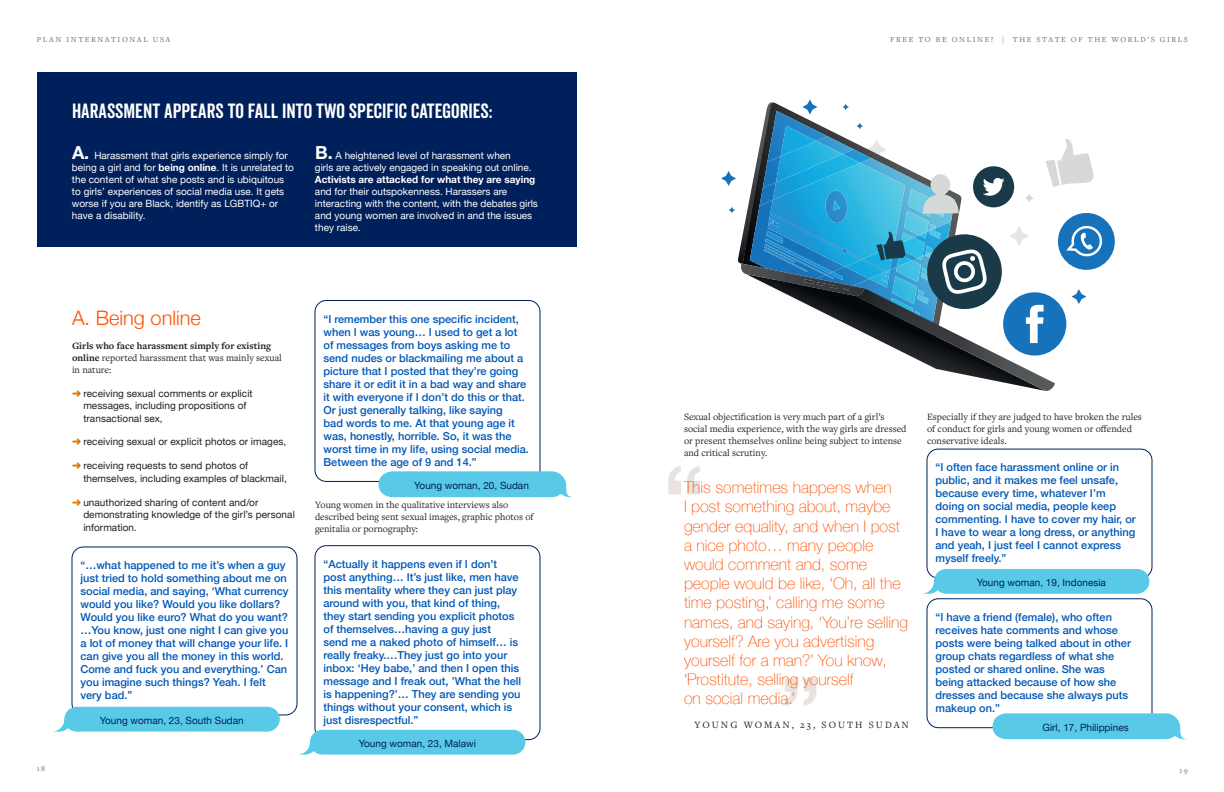
<style>
.page{position:relative;width:1224px;height:792px;background:#fff}
.page>*{position:absolute;margin:0;border:0;box-sizing:border-box;transform-origin:0 0}
.Veneer{font:20px "Veneer Clean";color:#fff}
.t1{font:300 20px "Helvetica Neue";color:#ff5000}
.Copy{font:100 16px/19.2px "Helvetica Neue";color:#ff5000}
.Quote_-_background{font:500 11px/13px "Helvetica Neue";color:#0058b7}
.Copy-2{font:10px/12px "Helvetica Neue";color:#fff}
.Copy-3{font:10px/12px "Freight Text Pro";color:#231f20}
.t2{font:10px/12.5px "Helvetica Neue";letter-spacing:.005em;color:#231f20}
.Quote_-_background-2{font:10px "Helvetica Neue";color:#00205b}
.Copy-4{font:10px "Freight Text Pro";letter-spacing:.2em;color:#231f20}
.t3{font:8px "Freight Text Pro";letter-spacing:.2em;color:#6c6d70}
.s1{font-weight:700;font-size:18px}
.s2{font-weight:700}
.s3{color:#e17800}
</style>
<div class="page">
<svg style="left:668px;top:466px;width:32px;height:28px"></svg>
<svg style="left:785px;top:678px;width:31px;height:28px"></svg>
<div style="left:37px;top:72px;width:540px;height:174px;background:#00205b"></div>
<div style="left:72px;top:547px;width:225px;height:168px;border:1px solid #00205b;border-radius:11px"></div>
<svg style="left:53px;top:707px;width:227px;height:25px;background:#65cee8"></svg>
<div style="left:315px;top:300px;width:225px;height:182px;border:1px solid #00205b;border-radius:11px"></div>
<div style="left:315px;top:545px;width:225px;height:195px;border:1px solid #00205b;border-radius:11px"></div>
<svg style="left:379px;top:471px;width:193px;height:26px;background:#63cde8"></svg>
<svg style="left:299px;top:730px;width:226px;height:25px;background:#64cde8"></svg>
<div style="left:927px;top:449px;width:225px;height:129px;border:1px solid #00205b;border-radius:11px"></div>
<div style="left:927px;top:599px;width:225px;height:129px;border:1px solid #00205b;border-radius:11px"></div>
<svg style="left:923px;top:569px;width:226px;height:25px;background:#63cde8"></svg>
<svg style="left:993px;top:713px;width:193px;height:26px;background:#62cde8"></svg>
<svg style="left:721px;top:99px;width:394px;height:292px"></svg>
<p class="t3" style="left:37px;top:34px;width:135px">PLAN INTERNATIONAL USA</p>
<p class="t3" style="left:890px;top:34px;width:299px">FREE TO BE ONLINE? | THE STATE OF THE WORLD’S GIRLS</p>
<p class="Veneer" style="left:72px;top:99px;width:422px">HARASSMENT APPEARS TO FALL INTO TWO SPECIFIC CATEGORIES:</p>
<p class="Copy-2" style="left:72px;top:150px;width:224px"><span class="s1">A.</span> Harassment that girls experience simply for being a girl and for <span class="s2">being online</span>. It is unrelated to the content of what she posts and is ubiquitous to girls’ experiences of social media use. It gets worse if you are Black, identify as LGBTIQ+ or have a disability.</p>
<p class="Copy-2" style="left:315px;top:150px;width:224px"><span class="s1">B.</span> A heightened level of harassment when<br>girls are actively engaged in speaking out online.<br><span class="s2">Activists are attacked for what they are saying </span>and for their outspokenness. Harassers are interacting with the content, with the debates girls and young women are involved in and the issues they raise.</p>
<p class="t3" style="left:37px;top:763px;width:10px">18</p>
<p class="t1" style="left:72px;top:302px;width:130px">A. Being online</p>
<p class="Copy-3" style="left:72px;top:339px;width:211px"><span class="s2">Girls who face harassment simply for existing online</span> reported harassment that was mainly sexual in nature:</p>
<p class="t2" style="left:83px;top:387px;width:171px;text-indent:-11px"><span class="s3">➜</span> receiving sexual comments or explicit messages, including propositions of transactional sex,</p>
<p class="t2" style="left:72px;top:436px;width:216px"><span class="s3">➜</span> receiving sexual or explicit photos or images,</p>
<p class="t2" style="left:83px;top:460px;width:205px;text-indent:-11px"><span class="s3">➜</span> receiving requests to send photos of themselves, including examples of blackmail,</p>
<p class="t2" style="left:83px;top:496px;width:213px;text-indent:-11px"><span class="s3">➜</span> unauthorized sharing of content and/or demonstrating knowledge of the girl’s personal information.</p>
<p class="Quote_-_background" style="left:81px;top:558px;width:210px">“…what happened to me it’s when a guy just tried to hold something about me on social media, and saying, ‘What currency would you like? Would you like dollars?<br>Would you like euro? What do you want? …You know, just one night I can give you a lot of money that will change your life. I can give you all the money in this world.<br>Come and fuck you and everything.’ Can you imagine such things? Yeah. I felt very bad.”</p>
<p class="Quote_-_background-2" style="left:100px;top:713px;width:145px">Young woman, 23, South Sudan</p>
<p class="Quote_-_background" style="left:324px;top:311px;width:207px">“I remember this one specific incident, when I was young… I used to get a lot of messages from boys asking me to send nudes or blackmailing me about a picture that I posted that they’re going share it or edit it in a bad way and share it with everyone if I don’t do this or that.<br>Or just generally talking, like saying<br>bad words to me. At that young age it was, honestly, horrible. So, it was the worst time in my life, using social media.<br>Between the age of 9 and 14.”</p>
<p class="Copy-3" style="left:315px;top:498px;width:220px">Young women in the qualitative interviews also described being sent sexual images, graphic photos of genitalia or pornography:</p>
<p class="Quote_-_background" style="left:324px;top:556px;width:199px">“Actually it happens even if I don’t post anything… It’s just like, men have this mentality where they can just play around with you, that kind of thing, they start sending you explicit photos of themselves…having a guy just<br>send me a naked photo of himself… is really freaky.…They just go into your inbox: ‘Hey babe,’ and then I open this message and I freak out, ’What the hell is happening?’… They are sending you things without your consent, which is just disrespectful.”</p>
<p class="Quote_-_background-2" style="left:414px;top:478px;width:116px">Young woman, 20, Sudan</p>
<p class="Quote_-_background-2" style="left:359px;top:736px;width:119px">Young woman, 23, Malawi</p>
<p class="Copy-3" style="left:684px;top:410px;width:224px">Sexual objectification is very much part of a girl’s social media experience, with the way girls are dressed or present themselves online being subject to intense and critical scrutiny.</p>
<p class="Copy" style="left:684px;top:477px;width:226px">This sometimes happens when<br>I post something about, maybe gender equality, and when I post a nice photo… many people would comment and, some people would be like, ‘Oh, all the time posting,’ calling me some names, and saying, ‘You’re selling yourself? Are you advertising yourself for a man?’ You know, ‘Prostitute, selling yourself<br>on social media.’</p>
<p class="Copy-4" style="left:695px;top:718px;width:216px">YOUNG WOMAN, 23, SOUTH SUDAN</p>
<p class="Copy-3" style="left:927px;top:410px;width:216px">Especially if they are judged to have broken the rules of conduct for girls and young women or offended conservative ideals.</p>
<p class="Quote_-_background" style="left:936px;top:460px;width:202px">“I often face harassment online or in public, and it makes me feel unsafe, because every time, whatever I’m doing on social media, people keep commenting. I have to cover my hair, or I have to wear a long dress, or anything and yeah, I just feel I cannot express myself freely.”</p>
<p class="Quote_-_background-2" style="left:977px;top:575px;width:131px">Young woman, 19, Indonesia</p>
<p class="Quote_-_background" style="left:936px;top:610px;width:197px">“I have a friend (female), who often receives hate comments and whose posts were being talked about in other group chats regardless of what she posted or shared online. She was being attacked because of how she dresses and because she always puts makeup on.”</p>
<p class="Quote_-_background-2" style="left:1042px;top:720px;width:88px">Girl, 17, Philippines</p>
<p class="t3" style="left:1179px;top:765px;width:10px">19</p>
</div>
